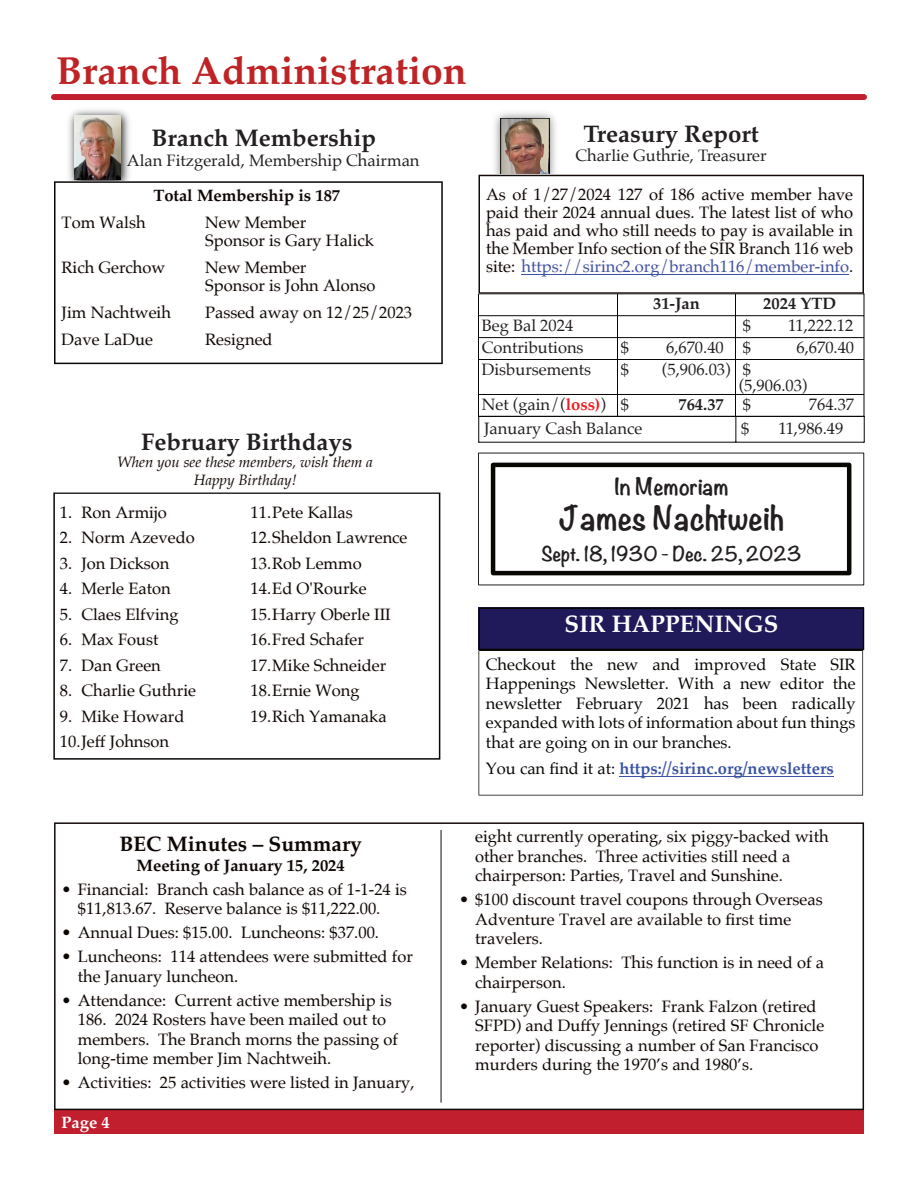
<style>
.page{position:relative;width:918px;height:1188px;background:#fff}
.page>*{position:absolute;margin:0;border:0;box-sizing:border-box;transform-origin:0 0}
.t1{font:700 39px "Palatino";color:#bf2325}
.t2{font:700 30px "Noteworthy";color:#231f20}
.t3{font:700 24px "Palatino";color:#231f20}
.t4{font:700 24px "Palatino";color:#fff}
.t5{font:700 21px "Palatino";color:#080704}
.t6{font:700 21px "Noteworthy";color:#231f20}
.t7{font:700 18px "Noteworthy";color:#231f20}
.t8{font:16.5px/19.5px "Palatino";color:#080704}
.t9{font:16.5px/16.5px "Palatino";color:#231f20}
.t10{font:700 16.5px "Palatino";color:#3a53a3}
.t11{font:700 16.5px "Palatino";color:#080704}
.t12{font:700 16.5px "Palatino";color:#231f20}
.t13{font:700 16.5px "Palatino";color:#fff}
.t14{font:italic 15px/18px "Palatino";color:#080704;text-align:center}
.s1{color:#3a53a3}
.s2{font-weight:700;color:#ee1e23}
.s3{font-weight:400}
.s4{font-weight:400;color:#080704}
</style>
<div class="page">
<div style="left:491px;top:463px;width:360px;height:112px;border:4px solid #080704"></div>
<div style="left:54px;top:1110px;width:810px;height:24px;background:#c11f2d"></div>
<hr style="left:478px;top:293px;width:1px;height:124px;background:#080704">
<hr style="left:864px;top:293px;width:1px;height:124px;background:#080704">
<hr style="left:617px;top:294px;width:1px;height:122px;background:#080704">
<hr style="left:735px;top:294px;width:1px;height:122px;background:#080704">
<hr style="left:478px;top:315px;width:386px;height:1px;background:#080704">
<hr style="left:478px;top:337px;width:386px;height:1px;background:#080704">
<hr style="left:478px;top:359px;width:386px;height:1px;background:#080704">
<hr style="left:478px;top:394px;width:386px;height:1px;background:#080704">
<svg style="left:478px;top:417px;width:1px;height:26px"></svg>
<svg style="left:864px;top:417px;width:1px;height:26px"></svg>
<svg style="left:735px;top:417px;width:1px;height:25px"></svg>
<hr style="left:479px;top:416px;width:385px;height:1px;background:#080704">
<hr style="left:479px;top:442px;width:385px;height:1px;background:#080704">
<img style="left:491px;top:112px;width:68px;height:63px">
<img style="left:503px;top:120px;width:44px;height:54px">
<div style="left:501px;top:118px;width:48px;height:58px;border:1px solid #080704"></div>
<img style="left:68px;top:109px;width:62px;height:72px">
<img style="left:74px;top:115px;width:46px;height:64px">
<svg style="left:54px;top:181px;width:389px;height:183px"></svg>
<svg style="left:53px;top:492px;width:387px;height:268px"></svg>
<div style="left:54px;top:94px;width:810px;height:6px;background:#c11f2d"></div>
<svg style="left:54px;top:822px;width:810px;height:288px"></svg>
<hr style="left:441px;top:830px;width:1px;height:273px;background:#120a09">
<svg style="left:478px;top:175px;width:386px;height:119px"></svg>
<hr style="left:522px;top:274px;width:327px;height:1px;background:#3a53a3">
<svg style="left:478px;top:608px;width:386px;height:42px;background:#1e1855"></svg>
<svg style="left:478px;top:650px;width:385px;height:146px"></svg>
<hr style="left:619px;top:776px;width:215px;height:1px;background:#3a53a3">
<h1 class="t1" style="left:56px;top:52px;width:412px">Branch Administration</h1>
<h3 class="t3" style="left:152px;top:126px;width:226px">Branch Membership</h3>
<p class="t9" style="left:127px;top:153px;width:294px">Alan Fitzgerald, Membership Chairman</p>
<p class="t11" style="left:153px;top:187px;width:188px">Total Membership is 187</p>
<p class="t8" style="left:62px;top:214px;width:86px">Tom Walsh</p>
<p class="t8" style="left:205px;top:214px;width:170px;line-height:18px">New Member<br>Sponsor is Gary Halick</p>
<p class="t8" style="left:62px;top:259px;width:105px">Rich Gerchow</p>
<p class="t8" style="left:205px;top:259px;width:172px;line-height:18px">New Member<br>Sponsor is John Alonso</p>
<p class="t8" style="left:62px;top:304px;width:111px">Jim Nachtweih</p>
<p class="t8" style="left:205px;top:304px;width:208px">Passed away on 12/25/2023</p>
<p class="t8" style="left:62px;top:331px;width:93px">Dave LaDue</p>
<p class="t8" style="left:205px;top:331px;width:69px">Resigned</p>
<h3 class="t3" style="left:141px;top:430px;width:213px">February Birthdays</h3>
<p class="t14" style="left:118px;top:453px;width:257px">When you see these members, wish them a<br>Happy Birthday!</p>
<p class="t8" style="left:60px;top:504px;width:109px">1. Ron Armĳo</p>
<p class="t8" style="left:60px;top:529px;width:136px">2. Norm Azevedo</p>
<p class="t8" style="left:60px;top:555px;width:111px">3. Jon Dickson</p>
<p class="t8" style="left:60px;top:580px;width:112px">4. Merle Eaton</p>
<p class="t8" style="left:60px;top:606px;width:120px">5. Claes Elfving</p>
<p class="t8" style="left:60px;top:631px;width:100px">6. Max Foust</p>
<p class="t8" style="left:60px;top:657px;width:102px">7. Dan Green</p>
<p class="t8" style="left:60px;top:682px;width:138px">8. Charlie Guthrie</p>
<p class="t8" style="left:60px;top:708px;width:126px">9. Mike Howard</p>
<p class="t8" style="left:60px;top:733px;width:111px">10. Jeff Johnson</p>
<p class="t8" style="left:251px;top:504px;width:104px">11. Pete Kallas</p>
<p class="t8" style="left:251px;top:529px;width:158px">12. Sheldon Lawrence</p>
<p class="t8" style="left:251px;top:555px;width:113px">13. Rob Lemmo</p>
<p class="t8" style="left:251px;top:580px;width:117px">14. Ed O'Rourke</p>
<p class="t8" style="left:251px;top:606px;width:142px">15. Harry Oberle III</p>
<p class="t8" style="left:251px;top:631px;width:115px">16. Fred Schafer</p>
<p class="t8" style="left:251px;top:657px;width:137px">17. Mike Schneider</p>
<p class="t8" style="left:251px;top:682px;width:111px">18. Ernie Wong</p>
<p class="t8" style="left:251px;top:708px;width:137px">19. Rich Yamanaka</p>
<h3 class="t3" style="left:583px;top:122px;width:177px">Treasury Report</h3>
<p class="t9" style="left:575px;top:148px;width:193px">Charlie Guthrie, Treasurer</p>
<p class="t8" style="left:486px;top:187px;width:369px;line-height:18px;text-align:justify">As of 1/27/2024 127 of 186 active member have paid their 2024 annual dues. The latest list of who has paid and who still needs to pay is available in the Member Info section of the SIR Branch 116 web site: <span class="s1">https://sirinc2.org/branch116/member-info</span>.</p>
<p class="t12" style="left:653px;top:295px;width:48px">31-Jan</p>
<p class="t12" style="left:763px;top:295px;width:74px">2024 YTD</p>
<p class="t9" style="left:482px;top:318px;width:93px">Beg Bal 2024</p>
<p class="t9" style="left:743px;top:318px;width:10px">$</p>
<p class="t9" style="left:788px;top:318px;width:67px">11,222.12</p>
<p class="t9" style="left:482px;top:340px;width:103px">Contributions</p>
<p class="t9" style="left:621px;top:340px;width:10px">$</p>
<p class="t9" style="left:666px;top:340px;width:86px">6,670.40 $</p>
<p class="t9" style="left:796px;top:340px;width:59px">6,670.40</p>
<p class="t9" style="left:482px;top:362px;width:111px">Disbursements</p>
<p class="t9" style="left:621px;top:362px;width:10px">$</p>
<p class="t9" style="left:739px;top:362px;width:70px;text-indent:-77px">(5,906.03) $ (5,906.03)</p>
<p class="t9" style="left:482px;top:397px;width:149px">Net (gain/(<span class="s2">loss)</span>) $</p>
<p class="t12" style="left:678px;top:396px;width:74px">764.37 <span class="s3">$</span></p>
<p class="t9" style="left:809px;top:397px;width:47px">764.37</p>
<p class="t9" style="left:484px;top:421px;width:160px">January Cash Balance</p>
<p class="t9" style="left:741px;top:421px;width:10px">$</p>
<p class="t9" style="left:778px;top:421px;width:67px">11,986.49</p>
<p class="t6" style="left:615px;top:473px;width:116px">In Memoriam</p>
<h2 class="t2" style="left:559px;top:499px;width:226px">James Nachtweih</h2>
<p class="t7" style="left:541px;top:542px;width:262px">Sept. 18, 1930 - Dec. 25, 2023</p>
<h3 class="t4" style="left:564px;top:613px;width:215px">SIR HAPPENINGS</h3>
<p class="t8" style="left:486px;top:655px;width:371px;text-align:justify">Checkout the new and improved State SIR Happenings Newsletter. With a new editor the newsletter February 2021 has been radically expanded with lots of information about fun things that are going on in our branches.</p>
<p class="t10" style="left:486px;top:761px;width:349px"><span class="s4">You can find it at:</span> https://sirinc.org/newsletters</p>
<p class="t5" style="left:119px;top:834px;width:244px">BEC Minutes – Summary</p>
<p class="t11" style="left:137px;top:857px;width:210px">Meeting of January 15, 2024</p>
<p class="t8" style="left:78px;top:880px;width:331px;text-indent:-16px">• Financial: Branch cash balance as of 1-1-24 is $11,813.67. Reserve balance is $11,222.00.</p>
<p class="t8" style="left:62px;top:924px;width:319px">• Annual Dues: $15.00. Luncheons: $37.00.</p>
<p class="t8" style="left:78px;top:948px;width:337px;text-indent:-16px">• Luncheons: 114 attendees were submitted for the January luncheon.</p>
<p class="t8" style="left:78px;top:991px;width:322px;text-indent:-16px">• Attendance: Current active membership is 186. 2024 Rosters have been mailed out to members. The Branch morns the passing of long-time member Jim Nachtweih.</p>
<p class="t8" style="left:62px;top:1074px;width:354px">• Activities: 25 activities were listed in January,</p>
<p class="t13" style="left:62px;top:1114px;width:50px">Page 4</p>
<p class="t8" style="left:475px;top:828px;width:355px">eight currently operating, six piggy-backed with other branches. Three activities still need a chairperson: Parties, Travel and Sunshine.</p>
<p class="t8" style="left:475px;top:891px;width:349px;text-indent:-16px">• $100 discount travel coupons through Overseas<br>Adventure Travel are available to first time travelers.</p>
<p class="t8" style="left:475px;top:954px;width:350px;text-indent:-16px">• Member Relations: This function is in need of a chairperson.</p>
<p class="t8" style="left:475px;top:997px;width:351px;text-indent:-16px">• January Guest Speakers: Frank Falzon (retired SFPD) and Duffy Jennings (retired SF Chronicle reporter) discussing a number of San Francisco murders during the 1970’s and 1980’s.</p>
</div>
